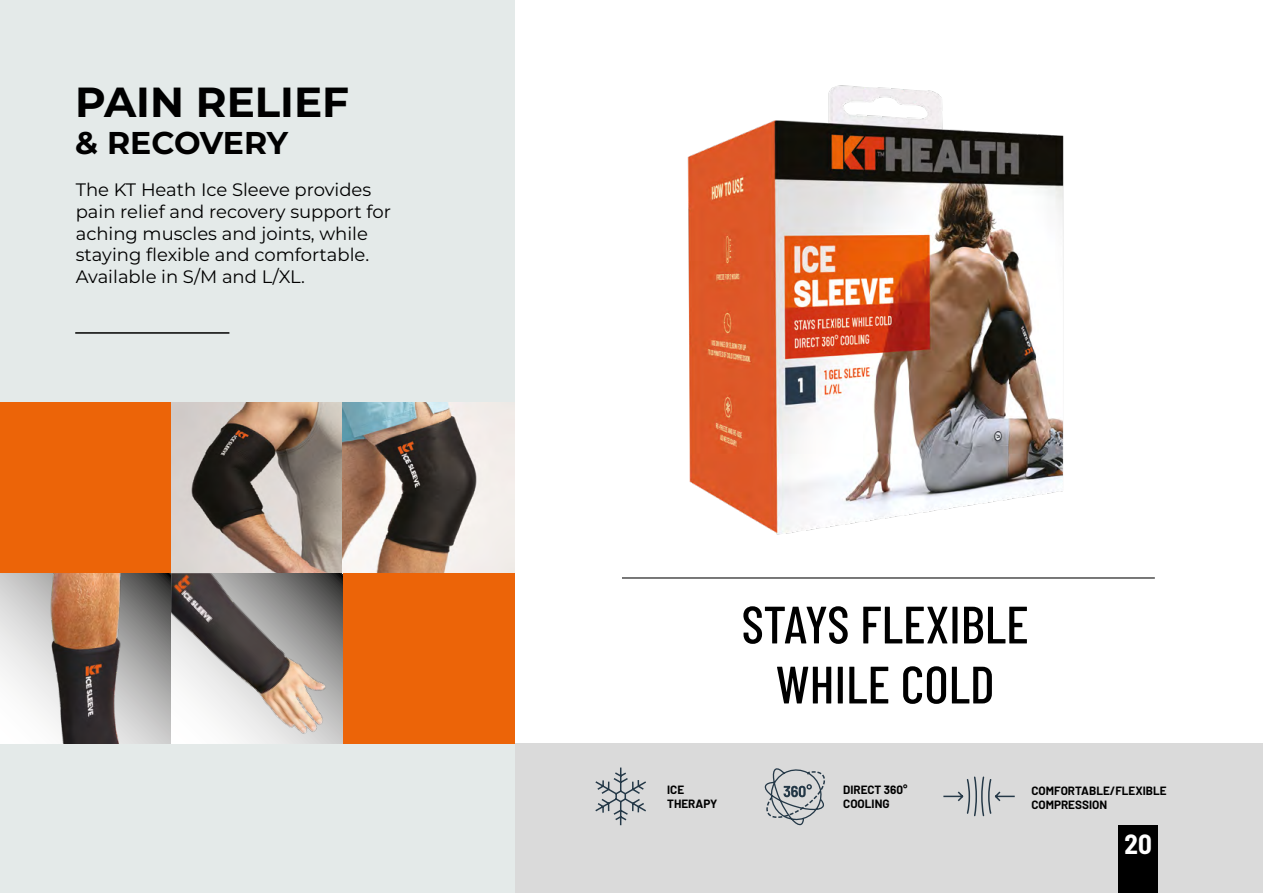
<style>
.page{position:relative;width:1263px;height:893px;background:#fff}
.page>*{position:absolute;margin:0;border:0;box-sizing:border-box;transform-origin:0 0}
.t1{font:500 52.5px/60px "Barlow Condensed";color:#000;text-align:center}
.t2{font:700 42px "Montserrat";color:#000}
.t3{font:700 31.5px "Montserrat";letter-spacing:-.01em;color:#000}
.t4{font:700 semi-condensed 27px "Barlow";color:#fff}
.t5{font:18px/21.6px "Montserrat";color:#000}
.t6{font:700 11.7px/14.1px "Barlow";color:#000}
</style>
<div class="page">
<div style="left:514px;top:744px;width:749px;height:149px;background:#dadada"></div>
<div style="left:0;top:0;width:514px;height:893px;background:#e4eae9"></div>
<div style="left:0;top:403px;width:171px;height:170px;background:#ec6408"></div>
<img style="left:0;top:573px;width:171px;height:171px">
<img style="left:171px;top:403px;width:172px;height:170px">
<svg style="left:171px;top:573px;width:172px;height:171px"></svg>
<img style="left:343px;top:403px;width:171px;height:170px">
<div style="left:343px;top:573px;width:171px;height:171px;background:#ec6408"></div>
<hr style="left:75px;top:332px;width:154px;height:2px;background:#000">
<div style="left:1118px;top:825px;width:40px;height:68px;background:#000"></div>
<img style="left:687px;top:85px;width:377px;height:450px">
<hr style="left:622px;top:577px;width:533px;height:1px;background:#000">
<svg style="left:595px;top:767px;width:51px;height:59px"></svg>
<svg style="left:943px;top:776px;width:72px;height:41px"></svg>
<svg style="left:764px;top:768px;width:61px;height:58px"></svg>
<h2 class="t2" style="left:75px;top:74px;width:275px">PAIN RELIEF</h2>
<h3 class="t3" style="left:75px;top:122px;width:214px">&amp; RECOVERY</h3>
<p class="t5" style="left:76px;top:179px;width:317px">The KT Heath Ice Sleeve provides pain relief and recovery support for aching muscles and joints, while staying flexible and comfortable.<br>Available in S/M and L/XL.</p>
<h1 class="t1" style="left:741px;top:591px;width:289px">STAYS FLEXIBLE<br>WHILE COLD</h1>
<p class="t6" style="left:667px;top:782px;width:52px">ICE<br>THERAPY</p>
<p class="t6" style="left:843px;top:782px;width:66px">DIRECT 360°<br>COOLING</p>
<p class="t6" style="left:1031px;top:782px;width:137px">COMFORTABLE/FLEXIBLE<br>COMPRESSION</p>
<h3 class="t4" style="left:1124px;top:825px;width:29px">20</h3>
</div>
